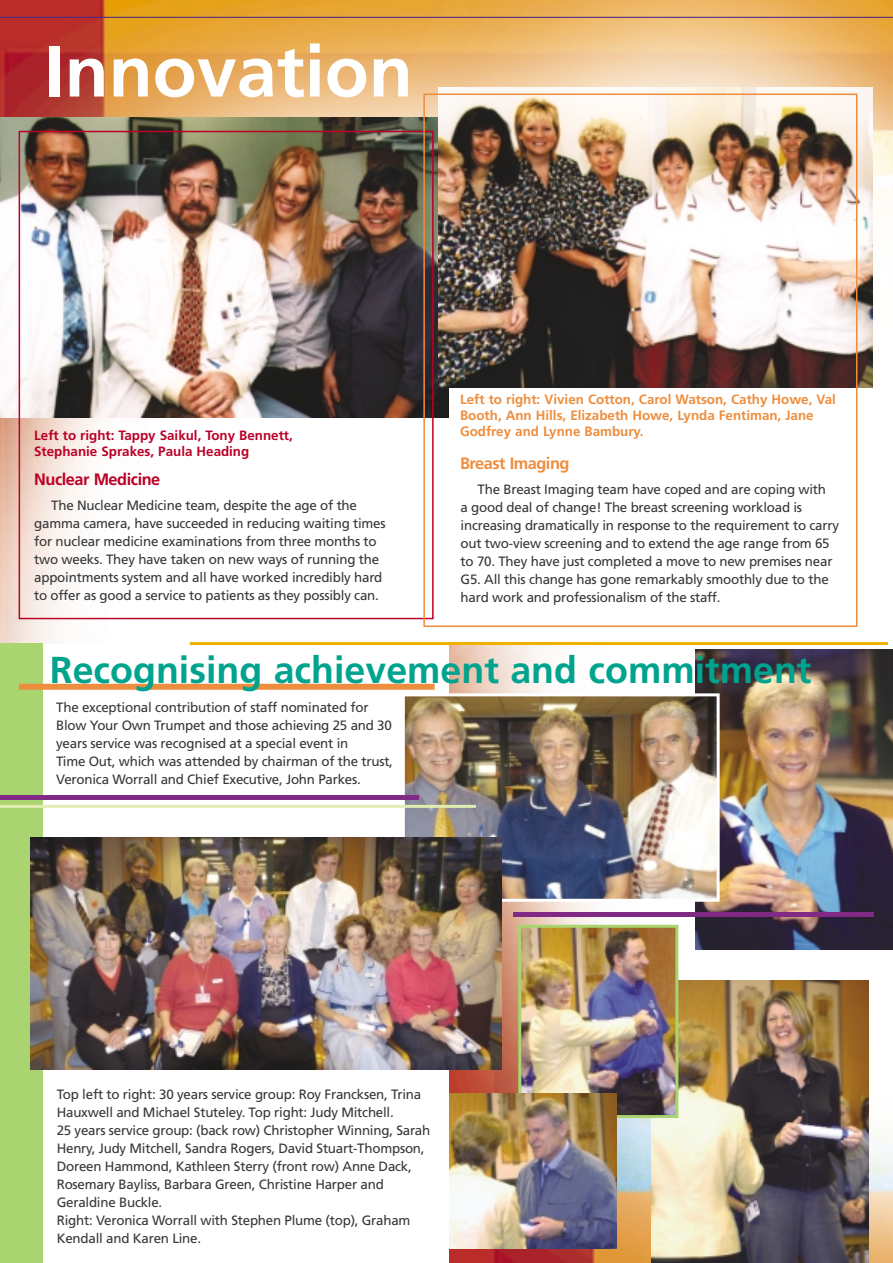
<style>
.page{position:relative;width:893px;height:1263px;background:#fff}
.page>*{position:absolute;margin:0;border:0;box-sizing:border-box;transform-origin:0 0}
.t1{font:700 72px "Frutiger";color:#fff}
.t2{font:700 37.5px "Frutiger";color:#00a38e}
.t3{font:700 16.5px "Frutiger";letter-spacing:-.03em;color:#bb0026}
.t4{font:700 16.5px "Frutiger";letter-spacing:-.03em;color:#ee8d3e}
.t5{font:13.5px/18px "Frutiger";letter-spacing:-.015em;color:#373737}
.t6{font:700 13.5px/16.2px "Frutiger";color:#ee8d3e}
.t7{font:700 13.5px/16.2px "Frutiger";color:#bb0026}
</style>
<div class="page">
<img style="left:449px;top:644px;width:443px;height:619px">
<img style="left:695px;top:649px;width:197px;height:300px">
<img style="left:651px;top:981px;width:217px;height:282px">
<img style="left:406px;top:697px;width:309px;height:201px">
<div style="left:402px;top:693px;width:317px;height:209px;border:3px solid #fff"></div>
<img style="left:0;top:0;width:892px;height:644px">
<img style="left:0;top:118px;width:449px;height:299px">
<img style="left:438px;top:88px;width:434px;height:299px">
<hr style="left:0;top:17px;width:892px;height:1px;background:#4a2885">
<div style="left:19px;top:131px;width:414px;height:488px;border:2px solid #bb0026"></div>
<div style="left:423px;top:94px;width:434px;height:533px;border:2px solid #ee8d3e"></div>
<div style="left:0;top:644px;width:43px;height:619px;background:#aad46f"></div>
<div style="left:19px;top:684px;width:415px;height:6px;background:#ee8d3e"></div>
<hr style="left:190px;top:642px;width:697px;height:3px;background:#f1af00">
<img style="left:522px;top:929px;width:152px;height:185px">
<div style="left:518px;top:925px;width:160px;height:193px;border:3px solid #aad46f"></div>
<img style="left:30px;top:838px;width:472px;height:232px">
<hr style="left:0;top:796px;width:419px;height:4px;background:#802a85">
<hr style="left:0;top:805px;width:476px;height:3px;background:#e0edb3">
<hr style="left:512px;top:913px;width:361px;height:4px;background:#802a85">
<img style="left:449px;top:1094px;width:167px;height:155px">
<h1 class="t1" style="left:45px;top:43px;width:369px">Innovation</h1>
<p class="t7" style="left:34px;top:428px;width:260px">Left to right: Tappy Saikul, Tony Bennett,<br>Stephanie Sprakes, Paula Heading</p>
<p class="t3" style="left:34px;top:473px;width:128px">Nuclear Medicine</p>
<p class="t5" style="left:34px;top:498px;width:353px;text-indent:17px">The Nuclear Medicine team, despite the age of the gamma camera, have succeeded in reducing waiting times for nuclear medicine examinations from three months to two weeks. They have taken on new ways of running the appointments system and all have worked incredibly hard to offer as good a service to patients as they possibly can.</p>
<p class="t6" style="left:460px;top:392px;width:377px">Left to right: Vivien Cotton, Carol Watson, Cathy Howe, Val<br>Booth, Ann Hills, Elizabeth Howe, Lynda Fentiman, Jane<br>Godfrey and Lynne Bambury.</p>
<p class="t4" style="left:460px;top:457px;width:111px">Breast Imaging</p>
<p class="t5" style="left:460px;top:482px;width:380px;text-indent:17px">The Breast Imaging team have coped and are coping with<br>a good deal of change! The breast screening workload is increasing dramatically in response to the requirement to carry out two-view screening and to extend the age range from 65 to 70. They have just completed a move to new premises near G5. All this change has gone remarkably smoothly due to the hard work and professionalism of the staff.</p>
<h2 class="t2" style="left:50px;top:655px;width:763px">Recognising achievement and commitment</h2>
<p class="t5" style="left:56px;top:700px;width:338px">The exceptional contribution of staff nominated for Blow Your Own Trumpet and those achieving 25 and 30 years service was recognised at a special event in<br>Time Out, which was attended by chairman of the trust, Veronica Worrall and Chief Executive, John Parkes.</p>
<p class="t5" style="left:57px;top:1086px;width:375px">Top left to right: 30 years service group: Roy Francksen, Trina Hauxwell and Michael Stuteley. Top right: Judy Mitchell.<br>25 years service group: (back row) Christopher Winning, Sarah Henry, Judy Mitchell, Sandra Rogers, David Stuart-Thompson, Doreen Hammond, Kathleen Sterry (front row) Anne Dack, Rosemary Bayliss, Barbara Green, Christine Harper and Geraldine Buckle.<br>Right: Veronica Worrall with Stephen Plume (top), Graham Kendall and Karen Line.</p>
</div>
